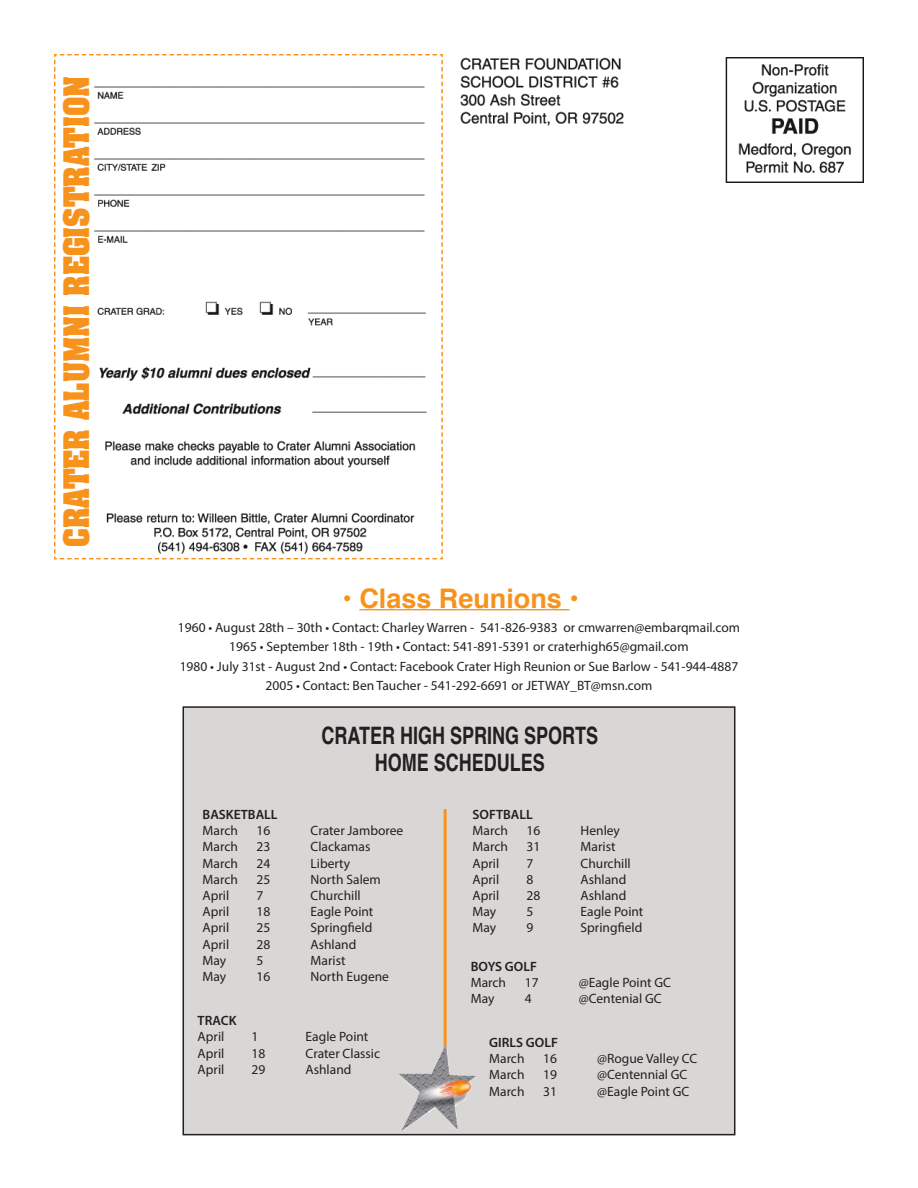
<style>
.page{position:relative;width:918px;height:1188px;background:#fff}
.page>*{position:absolute;margin:0;border:0;box-sizing:border-box;transform-origin:0 0}
.t1{font:700 30px "Aachen";color:#f7931d;scale:.9 1}
.t2{font:700 27px "Helvetica";color:#f7931d}
.t3{font:700 24px/27px "Helvetica";color:#231f20;text-align:center;scale:.75 1}
.t4{font:13.5px/19.5px "Myriad Pro";color:#231f20;text-align:center}
.t5{font:600 13.5px "Myriad Pro";color:#231f20}
</style>
<div class="page">
<img style="left:460px;top:57px;width:404px;height:126px">
<div style="left:183px;top:707px;width:552px;height:428px;background:#d8d7d6"></div>
<div style="left:183px;top:706px;width:552px;height:429px;border:2px solid #231f20"></div>
<hr style="left:444px;top:809px;width:3px;height:243px;background:#f7931d">
<img style="left:399px;top:1045px;width:78px;height:86px">
<svg style="left:54px;top:53px;width:389px;height:507px"></svg>
<hr style="left:359px;top:609px;width:210px;height:1px;background:#f7931d">
<h1 class="t1" style="left:55px;top:547px;width:525px;rotate:-90deg">CRATER ALUMNI REGISTRATION</h1>
<h2 class="t2" style="left:342px;top:576px;width:238px">• Class Reunions •</h2>
<p class="t4" style="left:178px;top:617px;width:564px">1960 • August 28th – 30th • Contact: Charley Warren - 541-826-9383 or cmwarren@embarqmail.com 1965 • September 18th - 19th • Contact: 541-891-5391 or craterhigh65@gmail.com<br>1980 • July 31st - August 2nd • Contact: Facebook Crater High Reunion or Sue Barlow - 541-944-4887<br>2005 • Contact: Ben Taucher - 541-292-6691 or JETWAY_BT@msn.com</p>
<h3 class="t3" style="left:321px;top:723px;width:370px">CRATER HIGH SPRING SPORTS<br>HOME SCHEDULES</h3>
<p class="t5" style="left:203px;top:806px;width:76px">BASKETBALL</p>
<p class="t5" style="left:473px;top:806px;width:62px">SOFTBALL</p>
<p class="t4" style="left:203px;top:821px;width:37px">March</p>
<p class="t4" style="left:257px;top:821px;width:15px">16</p>
<p class="t4" style="left:311px;top:821px;width:94px">Crater Jamboree</p>
<p class="t4" style="left:473px;top:821px;width:37px">March</p>
<p class="t4" style="left:527px;top:821px;width:15px">16</p>
<p class="t4" style="left:581px;top:821px;width:41px">Henley</p>
<p class="t4" style="left:203px;top:837px;width:37px">March</p>
<p class="t4" style="left:257px;top:837px;width:15px">23</p>
<p class="t4" style="left:311px;top:837px;width:61px">Clackamas</p>
<p class="t4" style="left:473px;top:837px;width:37px">March</p>
<p class="t4" style="left:527px;top:837px;width:15px">31</p>
<p class="t4" style="left:581px;top:837px;width:36px">Marist</p>
<p class="t4" style="left:203px;top:853px;width:37px">March</p>
<p class="t4" style="left:257px;top:853px;width:15px">24</p>
<p class="t4" style="left:311px;top:853px;width:41px">Liberty</p>
<p class="t4" style="left:473px;top:853px;width:28px">April</p>
<p class="t4" style="left:527px;top:853px;width:8px">7</p>
<p class="t4" style="left:581px;top:853px;width:52px">Churchill</p>
<p class="t4" style="left:203px;top:869px;width:37px">March</p>
<p class="t4" style="left:257px;top:869px;width:15px">25</p>
<p class="t4" style="left:311px;top:869px;width:72px">North Salem</p>
<p class="t4" style="left:473px;top:869px;width:28px">April</p>
<p class="t4" style="left:527px;top:869px;width:8px">8</p>
<p class="t4" style="left:581px;top:869px;width:47px">Ashland</p>
<p class="t4" style="left:203px;top:885px;width:28px">April</p>
<p class="t4" style="left:257px;top:885px;width:8px">7</p>
<p class="t4" style="left:311px;top:885px;width:52px">Churchill</p>
<p class="t4" style="left:473px;top:885px;width:28px">April</p>
<p class="t4" style="left:527px;top:885px;width:15px">28</p>
<p class="t4" style="left:581px;top:885px;width:47px">Ashland</p>
<p class="t4" style="left:203px;top:902px;width:28px">April</p>
<p class="t4" style="left:257px;top:902px;width:15px">18</p>
<p class="t4" style="left:311px;top:902px;width:64px">Eagle Point</p>
<p class="t4" style="left:473px;top:902px;width:25px">May</p>
<p class="t4" style="left:527px;top:902px;width:8px">5</p>
<p class="t4" style="left:581px;top:902px;width:64px">Eagle Point</p>
<p class="t4" style="left:203px;top:918px;width:28px">April</p>
<p class="t4" style="left:257px;top:918px;width:15px">25</p>
<p class="t4" style="left:311px;top:918px;width:63px">Springfield</p>
<p class="t4" style="left:473px;top:918px;width:25px">May</p>
<p class="t4" style="left:527px;top:918px;width:8px">9</p>
<p class="t4" style="left:581px;top:918px;width:63px">Springfield</p>
<p class="t4" style="left:203px;top:934px;width:28px">April</p>
<p class="t4" style="left:257px;top:934px;width:15px">28</p>
<p class="t4" style="left:311px;top:934px;width:47px">Ashland</p>
<p class="t4" style="left:203px;top:950px;width:25px">May</p>
<p class="t4" style="left:257px;top:950px;width:8px">5</p>
<p class="t4" style="left:311px;top:950px;width:36px">Marist</p>
<p class="t4" style="left:203px;top:966px;width:25px">May</p>
<p class="t4" style="left:257px;top:966px;width:15px">16</p>
<p class="t4" style="left:311px;top:966px;width:80px">North Eugene</p>
<p class="t5" style="left:471px;top:958px;width:68px">BOYS GOLF</p>
<p class="t4" style="left:471px;top:972px;width:37px">March</p>
<p class="t4" style="left:525px;top:972px;width:15px">17</p>
<p class="t4" style="left:579px;top:972px;width:94px">@Eagle Point GC</p>
<p class="t4" style="left:471px;top:989px;width:25px">May</p>
<p class="t4" style="left:525px;top:989px;width:8px">4</p>
<p class="t4" style="left:579px;top:989px;width:84px">@Centenial GC</p>
<p class="t5" style="left:489px;top:1034px;width:70px">GIRLS GOLF</p>
<p class="t4" style="left:489px;top:1049px;width:37px">March</p>
<p class="t4" style="left:543px;top:1049px;width:15px">16</p>
<p class="t4" style="left:597px;top:1049px;width:102px">@Rogue Valley CC</p>
<p class="t4" style="left:489px;top:1065px;width:37px">March</p>
<p class="t4" style="left:543px;top:1065px;width:15px">19</p>
<p class="t4" style="left:597px;top:1065px;width:92px">@Centennial GC</p>
<p class="t4" style="left:489px;top:1081px;width:37px">March</p>
<p class="t4" style="left:543px;top:1081px;width:15px">31</p>
<p class="t4" style="left:597px;top:1081px;width:94px">@Eagle Point GC</p>
<p class="t5" style="left:198px;top:1012px;width:40px">TRACK</p>
<p class="t4" style="left:198px;top:1027px;width:28px">April</p>
<p class="t4" style="left:252px;top:1027px;width:8px">1</p>
<p class="t4" style="left:306px;top:1027px;width:64px">Eagle Point</p>
<p class="t4" style="left:198px;top:1043px;width:28px">April</p>
<p class="t4" style="left:252px;top:1043px;width:15px">18</p>
<p class="t4" style="left:306px;top:1043px;width:76px">Crater Classic</p>
<p class="t4" style="left:198px;top:1059px;width:28px">April</p>
<p class="t4" style="left:252px;top:1059px;width:15px">29</p>
<p class="t4" style="left:306px;top:1059px;width:47px">Ashland</p>
</div>
